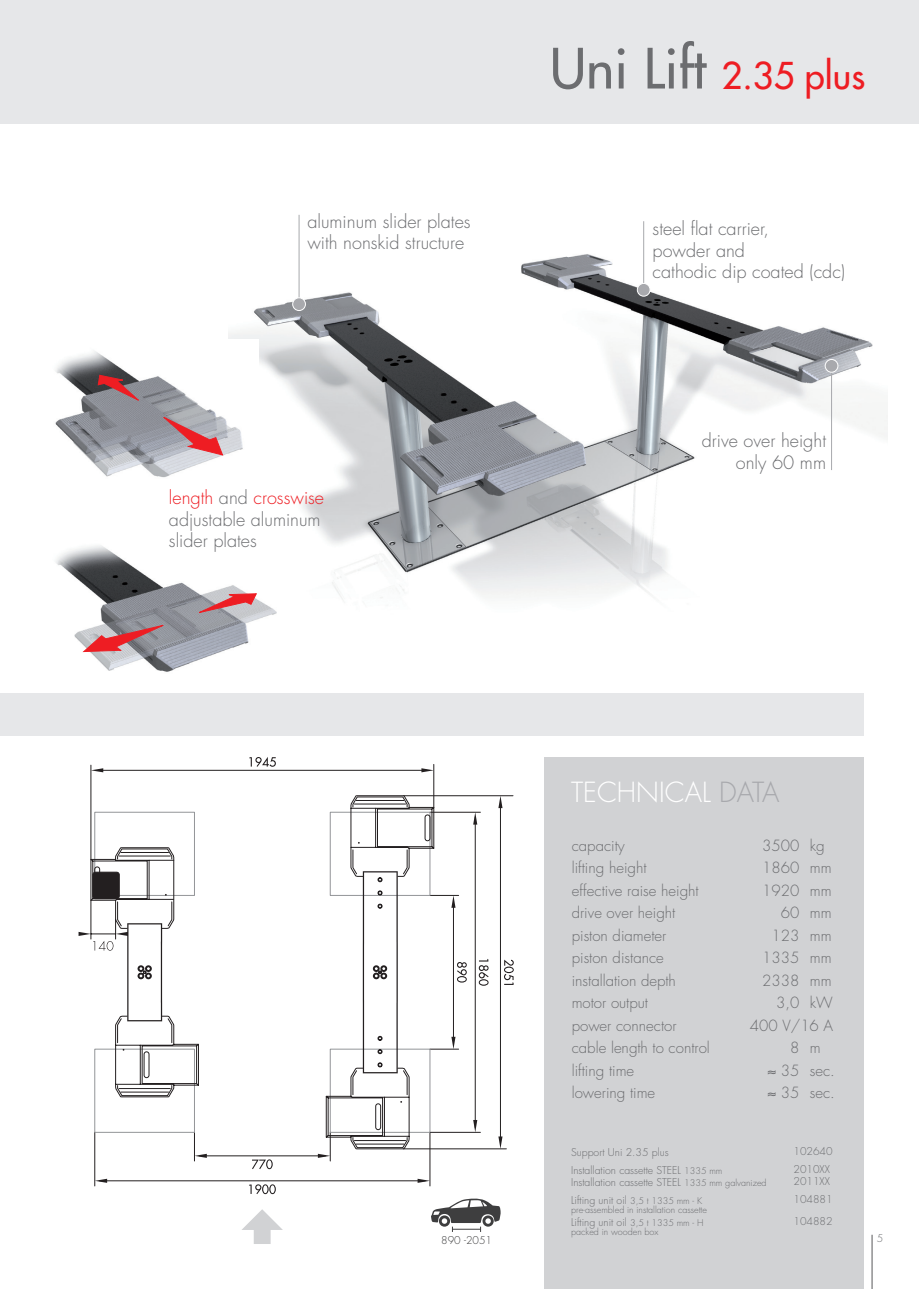
<style>
.page{position:relative;width:919px;height:1289px;background:#fff}
.page>*{position:absolute;margin:0;border:0;box-sizing:border-box;transform-origin:0 0}
.t1{font:36px "Futura";color:#ee1d23}
.t2{font:300 27px "Futura";color:#fff}
.t3{font:300 18px/21.6px "Futura";color:#6c6d70}
.t4{font:300 15px/22.5px "Futura";color:#6c6d70}
.t5{font:300 10.5px/18px "Futura";color:#6c6d70}
.t6{font:300 10.5px "Futura";color:#3e3e3f}
.t7{font:300 9px "Futura";color:#6c6d70}
.s1{font-size:54px;color:#6c6d70}
.s2{color:#ee1d23}
.s3{color:#a8a9ad}
.s4{font-size:9px}
</style>
<div class="page">
<div style="left:0;top:693px;width:863px;height:43px;background:#e6e7e9"></div>
<hr style="left:871px;top:1234px;width:1px;height:54px;background:#57585a">
<div style="left:544px;top:757px;width:319px;height:531px;background:#d1d2d4"></div>
<div style="left:0;top:0;width:918px;height:123px;background:#e6e7e9"></div>
<img style="left:228px;top:215px;width:659px;height:385px">
<img style="left:56px;top:530px;width:242px;height:142px">
<img style="left:55px;top:339px;width:203px;height:164px">
<hr style="left:94px;top:1132px;width:1px;height:53px;background:#231f20">
<hr style="left:429px;top:1132px;width:1px;height:53px;background:#231f20">
<hr style="left:99px;top:1180px;width:326px;height:1px;background:#231f20">
<hr style="left:199px;top:1155px;width:126px;height:1px;background:#231f20">
<hr style="left:430px;top:1131px;width:50px;height:1px;background:#231f20">
<hr style="left:430px;top:812px;width:50px;height:1px;background:#231f20">
<hr style="left:475px;top:817px;width:1px;height:310px;background:#231f20">
<svg style="left:252px;top:1159px;width:21px;height:10px"></svg>
<svg style="left:249px;top:1184px;width:27px;height:10px"></svg>
<svg style="left:473px;top:812px;width:4px;height:12px"></svg>
<svg style="left:473px;top:1119px;width:4px;height:13px"></svg>
<svg style="left:95px;top:1178px;width:12px;height:4px"></svg>
<svg style="left:417px;top:1178px;width:13px;height:4px"></svg>
<svg style="left:194px;top:1147px;width:13px;height:13px"></svg>
<svg style="left:478px;top:959px;width:10px;height:26px"></svg>
<hr style="left:403px;top:795px;width:110px;height:1px;background:#231f20">
<hr style="left:500px;top:800px;width:1px;height:343px;background:#231f20">
<hr style="left:403px;top:1148px;width:103px;height:1px;background:#231f20">
<svg style="left:504px;top:959px;width:9px;height:25px"></svg>
<svg style="left:498px;top:795px;width:4px;height:13px"></svg>
<svg style="left:498px;top:1136px;width:4px;height:12px"></svg>
<hr style="left:91px;top:765px;width:1px;height:94px;background:#231f20">
<hr style="left:98px;top:770px;width:329px;height:1px;background:#231f20">
<hr style="left:433px;top:764px;width:1px;height:43px;background:#231f20">
<svg style="left:91px;top:768px;width:12px;height:4px"></svg>
<svg style="left:421px;top:768px;width:13px;height:4px"></svg>
<svg style="left:249px;top:757px;width:27px;height:9px"></svg>
<svg style="left:79px;top:847px;width:120px;height:251px"></svg>
<svg style="left:318px;top:795px;width:149px;height:365px"></svg>
<svg style="left:431px;top:1198px;width:69px;height:33px"></svg>
<svg style="left:97px;top:374px;width:45px;height:29px"></svg>
<svg style="left:163px;top:416px;width:60px;height:40px;background:#bf8c93"></svg>
<svg style="left:83px;top:623px;width:86px;height:29px;background:#b78086"></svg>
<svg style="left:198px;top:593px;width:59px;height:20px"></svg>
<hr style="left:831px;top:366px;width:1px;height:104px;background:#a8a9ad">
<div style="left:825px;top:359px;width:12px;height:13px;background:#a8a9ad;border-radius:50%"></div>
<div style="left:824px;top:359px;width:14px;height:13px;border:1px solid #fff;border-radius:50%"></div>
<svg style="left:242px;top:1209px;width:41px;height:34px"></svg>
<hr style="left:643px;top:221px;width:1px;height:69px;background:#a8a9ad">
<div style="left:637px;top:283px;width:13px;height:13px;background:#a8a9ad;border-radius:50%"></div>
<div style="left:637px;top:283px;width:13px;height:13px;border:1px solid #fff;border-radius:50%"></div>
<hr style="left:299px;top:215px;width:1px;height:89px;background:#a8a9ad">
<div style="left:293px;top:298px;width:12px;height:12px;background:#a8a9ad;border-radius:50%"></div>
<div style="left:292px;top:297px;width:13px;height:14px;border:1px solid #fff;border-radius:50%"></div>
<h1 class="t1" style="left:550px;top:52px;width:317px"><span class="s1">Uni Lift</span> 2.35 plus</h1>
<p class="t3" style="left:307px;top:210px;width:165px">aluminum slider plates with nonskid structure</p>
<p class="t3" style="left:652px;top:218px;width:194px">steel flat carrier,<br>powder and<br>cathodic dip coated (cdc)</p>
<p class="t3" style="left:169px;top:487px;width:157px"><span class="s2">length</span> and <span class="s2">crosswise </span>adjustable aluminum slider plates</p>
<p class="t3" style="left:701px;top:430px;width:126px;text-align:right">drive over height only 60 mm</p>
<p class="t6" style="left:441px;top:1232px;width:52px">890 -2051</p>
<h2 class="t2" style="left:571px;top:774px;width:210px">TECHNICAL <span class="s3">DATA</span></h2>
<p class="t4" style="left:571px;top:834px;width:140px">capacity<br>lifting height<br>effective raise height drive over height piston diameter<br>piston distance installation depth motor output<br>power connector cable length to control lifting time<br>lowering time</p>
<p class="t4" style="left:762px;top:834px;width:64px">3500 kg</p>
<p class="t4" style="left:762px;top:856px;width:71px">1860 mm</p>
<p class="t4" style="left:762px;top:879px;width:71px">1920 mm</p>
<p class="t4" style="left:780px;top:901px;width:52px">60 mm</p>
<p class="t4" style="left:771px;top:924px;width:62px">123 mm</p>
<p class="t4" style="left:762px;top:946px;width:71px">1335 mm</p>
<p class="t4" style="left:762px;top:969px;width:71px">2338 mm</p>
<p class="t4" style="left:776px;top:991px;width:58px">3,0 kW</p>
<p class="t4" style="left:749px;top:1014px;width:85px">400 V/16 A</p>
<p class="t4" style="left:790px;top:1036px;width:32px">8 m</p>
<p class="t4" style="left:767px;top:1059px;width:69px">≈ 35 sec.</p>
<p class="t4" style="left:767px;top:1081px;width:69px">≈ 35 sec.</p>
<p class="t5" style="left:571px;top:1142px;width:153px">Support Uni 2.35 plus<br>Installation cassette STEEL <span class="s4">1335 mm</span></p>
<p class="t5" style="left:571px;top:1173px;width:197px">Installation cassette STEEL <span class="s4">1335 mm galvanized<br></span>Lifting unit oil <span class="s4">3,5 t 1335 mm - K</span></p>
<p class="t7" style="left:571px;top:1204px;width:137px">pre-assembled in installation cassette</p>
<p class="t5" style="left:571px;top:1213px;width:134px">Lifting unit oil <span class="s4">3,5 t 1335 mm - H</span></p>
<p class="t7" style="left:571px;top:1225px;width:89px">packed in wooden box</p>
<p class="t5" style="left:793px;top:1141px;width:41px">102640<br>2010XX</p>
<p class="t5" style="left:793px;top:1172px;width:41px">2011XX<br>104881</p>
<p class="t5" style="left:793px;top:1211px;width:41px">104882</p>
<p class="t5" style="left:876px;top:1229px;width:8px">5</p>
</div>
